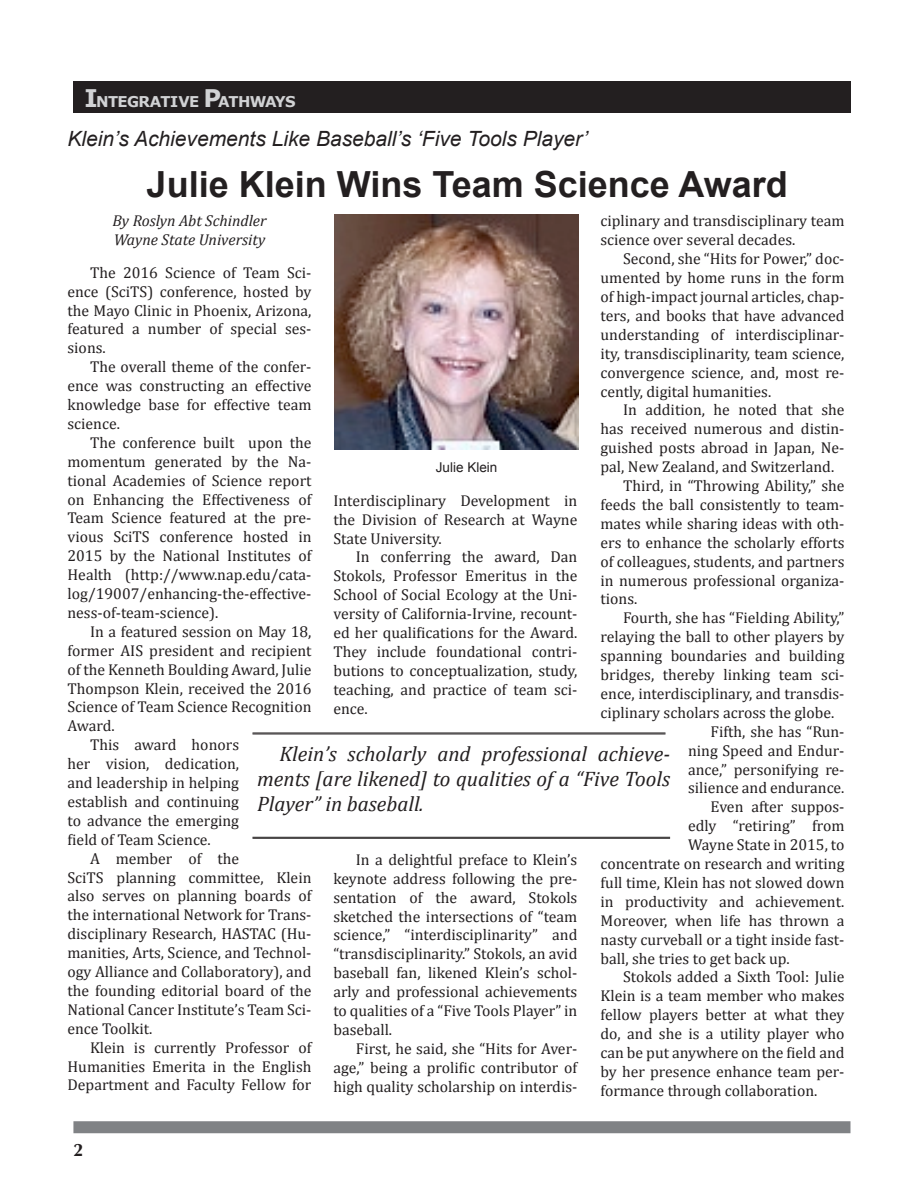
<style>
.page{position:relative;width:918px;height:1188px;background:#fff}
.page>*{position:absolute;margin:0;border:0;box-sizing:border-box;transform-origin:0 0}
.t1{font:700 36px "Arial";color:#231f20}
.t2{font:italic 21px/25.2px "Cambria";color:#231f20;text-align:justify}
.t3{font:italic 21px "Arial";color:#231f20}
.t4{font:700 18px "Optima";color:#231f20}
.t5{font:15.75px/18.9px "Cambria";color:#231f20;text-align:justify}
.t6{font:italic 15.75px "Cambria";color:#231f20}
.t7{font:700 14.85px "Verdana";letter-spacing:-.045em;color:#d1d2d4}
.t8{font:13.5px "Arial";color:#231f20}
.s1{font-size:24.3px}
</style>
<div class="page">
<div style="left:73px;top:1121px;width:777px;height:12px;background:#808285"></div>
<div style="left:73px;top:81px;width:777px;height:32px;background:#231f20"></div>
<hr style="left:253px;top:733px;width:412px;height:1px;background:#231f20">
<hr style="left:253px;top:734px;width:412px;height:1px;background:#231f20">
<hr style="left:253px;top:837px;width:417px;height:1px;background:#231f20">
<hr style="left:253px;top:838px;width:417px;height:1px;background:#231f20">
<img style="left:334px;top:215px;width:244px;height:235px">
<p class="t7" style="left:85px;top:92px;width:212px"><span class="s1">I</span>NTEGRATIVE <span class="s1">P</span>ATHWAYS</p>
<p class="t3" style="left:68px;top:127px;width:522px">Klein’s Achievements Like Baseball’s ‘Five Tools Player’</p>
<p class="t1" style="left:147px;top:164px;width:643px">Julie Klein Wins Team Science Award</p>
<p class="t6" style="left:112px;top:210px;width:156px">By Roslyn Abt Schindler</p>
<p class="t6" style="left:114px;top:229px;width:153px">Wayne State University</p>
<p class="t5" style="left:601px;top:212px;width:246px">ciplinary and transdisciplinary team science over several decades.</p>
<p class="t5" style="left:601px;top:249px;width:246px;text-indent:22px">Second, she “Hits for Power,” doc&shy;umented by home runs in the form of high-impact journal articles, chap&shy;ters, and books that have advanced understanding of interdisciplinar&shy;ity, transdisciplinarity, team science, convergence science, and, most re&shy;cently, digital humanities.</p>
<p class="t5" style="left:601px;top:401px;width:246px;text-indent:22px">In addition, he noted that she has received numerous and distin&shy;guished posts abroad in Japan, Ne&shy;pal, New Zealand, and Switzerland.</p>
<p class="t5" style="left:601px;top:476px;width:246px;text-indent:22px">Third, in “Throwing Ability,” she feeds the ball consistently to team&shy;mates while sharing ideas with oth&shy;ers to enhance the scholarly efforts of colleagues, students, and partners in numerous professional organiza&shy;tions.</p>
<p class="t5" style="left:601px;top:608px;width:246px;text-indent:22px">Fourth, she has “Fielding Ability,” relaying the ball to other players by spanning boundaries and building bridges, thereby linking team sci&shy;ence, interdisciplinary, and transdis&shy;ciplinary scholars across the globe.</p>
<p class="t5" style="left:688px;top:722px;width:158px;text-indent:22px">Fifth, she has “Run&shy;ning Speed and Endur&shy;ance,” personifying re&shy;silience and endurance.</p>
<p class="t5" style="left:711px;top:797px;width:135px">Even after suppos-</p>
<p class="t5" style="left:688px;top:816px;width:158px">edly “retiring” from</p>
<p class="t5" style="left:688px;top:835px;width:158px">Wayne State in 2015, to</p>
<p class="t5" style="left:601px;top:854px;width:246px">concentrate on research and writing</p>
<p class="t5" style="left:601px;top:873px;width:245px">full time, Klein has not slowed down</p>
<p class="t5" style="left:601px;top:892px;width:246px">in productivity and achievement.</p>
<p class="t5" style="left:601px;top:911px;width:246px">Moreover, when life has thrown a</p>
<p class="t5" style="left:601px;top:930px;width:246px">nasty curveball or a tight inside fast-</p>
<p class="t5" style="left:601px;top:949px;width:191px">ball, she tries to get back up.</p>
<p class="t5" style="left:601px;top:968px;width:246px;text-indent:22px">Stokols added a Sixth Tool: Julie Klein is a team member who makes fellow players better at what they do, and she is a utility player who can be put anywhere on the field and by her presence enhance team per&shy;formance through collaboration.</p>
<p class="t5" style="left:68px;top:263px;width:246px;text-indent:22px">The 2016 Science of Team Sci&shy;ence (SciTS) conference, hosted by the Mayo Clinic in Phoenix, Arizona, featured a number of special ses&shy;sions.</p>
<p class="t5" style="left:68px;top:357px;width:246px;text-indent:22px">The overall theme of the confer&shy;ence was constructing an effective knowledge base for effective team science.</p>
<p class="t5" style="left:68px;top:433px;width:246px;text-indent:22px">The conference built upon the momentum generated by the Na&shy;tional Academies of Science report on Enhancing the Effectiveness of Team Science featured at the pre&shy;vious SciTS conference hosted in 2015 by the National Institutes of Health (http://www.nap.edu/cata&shy;log/19007/enhancing-the-effective&shy;ness-of-team-science).</p>
<p class="t5" style="left:68px;top:622px;width:246px;text-indent:22px">In a featured session on May 18, former AIS president and recipient of the Kenneth Boulding Award, Julie Thompson Klein, received the 2016<br>Science of Team Science Recognition Award.</p>
<p class="t5" style="left:68px;top:735px;width:173px;text-indent:22px">This award honors her vision, dedication, and leadership in helping establish and continuing to advance the emerging field of Team Science.</p>
<p class="t5" style="left:68px;top:849px;width:246px;text-align:left;text-indent:22px">A member of the<br>SciTS planning committee, Klein also serves on planning boards of the international Network for Trans&shy;disciplinary Research, HASTAC (Hu&shy;manities, Arts, Science, and Technol&shy;ogy Alliance and Collaboratory), and the founding editorial board of the<br>National Cancer Institute’s Team Sci&shy;ence Toolkit.</p>
<p class="t5" style="left:68px;top:1038px;width:246px;text-indent:22px">Klein is currently Professor of Humanities Emerita in the English Department and Faculty Fellow for</p>
<p class="t8" style="left:436px;top:459px;width:63px">Julie Klein</p>
<p class="t5" style="left:333px;top:491px;width:246px">Interdisciplinary Development in the Division of Research at Wayne State University.</p>
<p class="t5" style="left:333px;top:548px;width:246px;text-indent:22px">In conferring the award, Dan Stokols, Professor Emeritus in the School of Social Ecology at the Uni&shy;versity of California-Irvine, recount&shy;ed her qualifications for the Award.<br>They include foundational contri&shy;butions to conceptualization, study, teaching, and practice of team sci&shy;ence.</p>
<p class="t2" style="left:257px;top:740px;width:415px;text-indent:22px">Klein’s scholarly and professional achieve&shy;ments [are likened] to qualities of a “Five Tools Player” in baseball.</p>
<p class="t5" style="left:333px;top:850px;width:246px;text-indent:22px">In a delightful preface to Klein’s keynote address following the pre&shy;sentation of the award, Stokols sketched the intersections of “team science,” “interdisciplinarity” and “transdisciplinarity.” Stokols, an avid baseball fan, likened Klein’s schol&shy;arly and professional achievements to qualities of a “Five Tools Player” in baseball.</p>
<p class="t5" style="left:333px;top:1039px;width:246px;text-indent:22px">First, he said, she “Hits for Aver&shy;age,” being a prolific contributor of high quality scholarship on interdis-</p>
<p class="t4" style="left:73px;top:1140px;width:12px">2</p>
</div>
